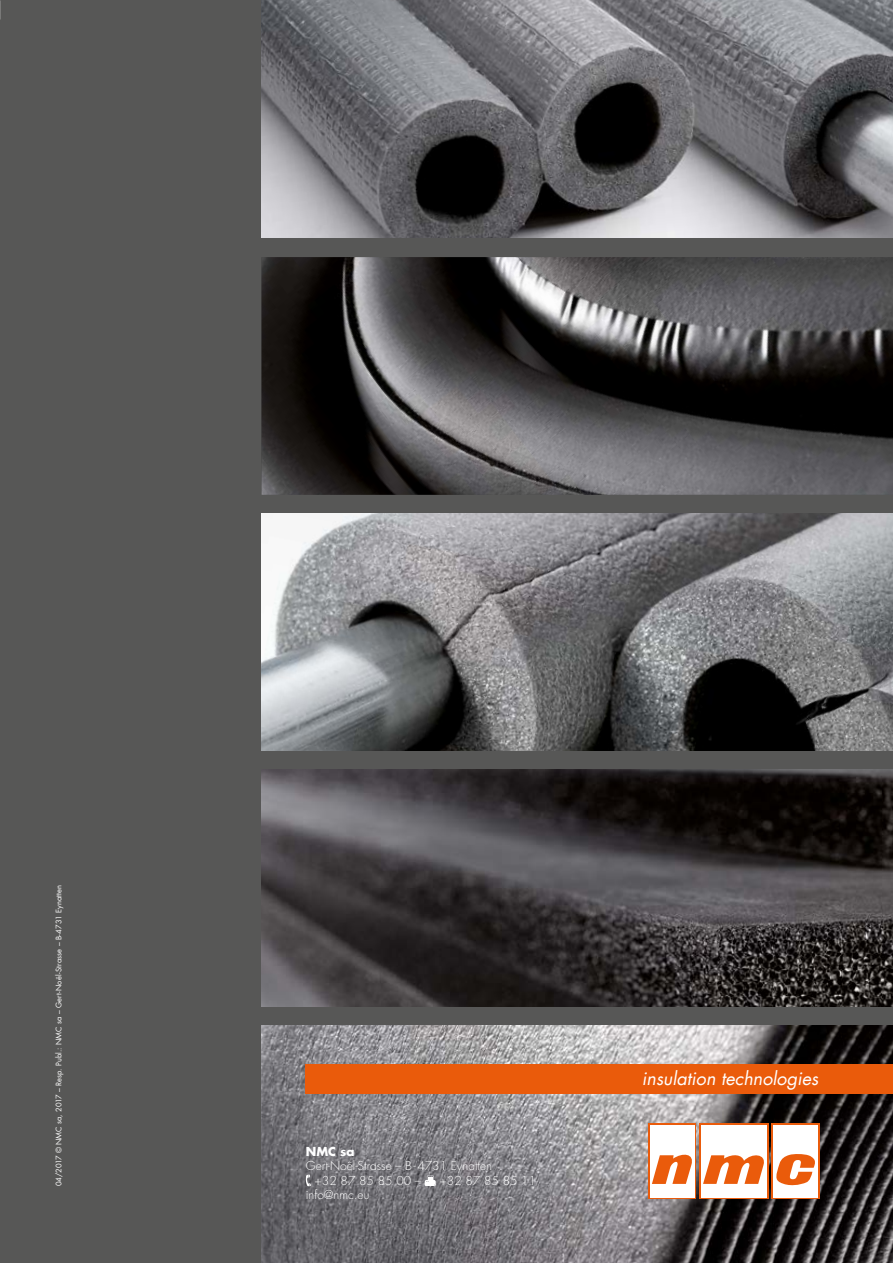
<style>
.page{position:relative;width:893px;height:1263px;background:#575756}
.page>*{position:absolute;margin:0;border:0;box-sizing:border-box;transform-origin:0 0}
.t1{font:italic 18px "Futura LT";color:#fff}
.t2{font:300 12px/14.4px "Futura CE";color:#fff}
.t3{font:700 12px "Futura CE";color:#fff}
.t4{font:7.5px "Futura LT";letter-spacing:.02em;color:#fff}
</style>
<div class="page">
<img style="left:261px;top:257px;width:632px;height:238px">
<img style="left:261px;top:769px;width:632px;height:238px">
<img style="left:261px;top:513px;width:632px;height:238px">
<img style="left:261px;top:0;width:632px;height:238px">
<img style="left:261px;top:1025px;width:632px;height:238px">
<svg style="left:306px;top:1174px;width:5px;height:12px"></svg>
<svg style="left:425px;top:1176px;width:11px;height:10px"></svg>
<div style="left:306px;top:1065px;width:587px;height:29px;background:#ea5b0b"></div>
<div style="left:648px;top:1123px;width:48px;height:76px;background:linear-gradient(to right,#fff,#fff)"></div>
<div style="left:699px;top:1123px;width:69px;height:76px;background:linear-gradient(to right,#fff,#fff)"></div>
<div style="left:771px;top:1123px;width:49px;height:76px;background:linear-gradient(to right,#fff,#fff)"></div>
<div style="left:650px;top:1125px;width:44px;height:72px;background:#fff"></div>
<div style="left:701px;top:1125px;width:65px;height:72px;background:#fff"></div>
<div style="left:773px;top:1125px;width:45px;height:72px;background:#fff"></div>
<svg style="left:652px;top:1152px;width:43px;height:32px"></svg>
<svg style="left:703px;top:1152px;width:64px;height:32px"></svg>
<svg style="left:776px;top:1154px;width:39px;height:32px"></svg>
<p class="t4" style="left:54px;top:1186px;width:303px;rotate:-90deg">04/2017 © NMC sa, 2017 – Resp. Publ.: NMC sa – Gert-Noël-Strasse – B-4731 Eynatten</p>
<h2 class="t3" style="left:306px;top:1142px;width:50px">NMC sa</h2>
<h2 class="t2" style="left:314px;top:1159px;width:179px;text-indent:-9px">Gert-Noël-Strasse – B-4731 Eynatten +32 87 85 85 00 –</h2>
<h2 class="t2" style="left:439px;top:1173px;width:98px">+32 87 85 85 11</h2>
<h2 class="t2" style="left:306px;top:1188px;width:65px">info@nmc.eu</h2>
<h1 class="t1" style="left:642px;top:1066px;width:178px">insulation technologies</h1>
</div>
